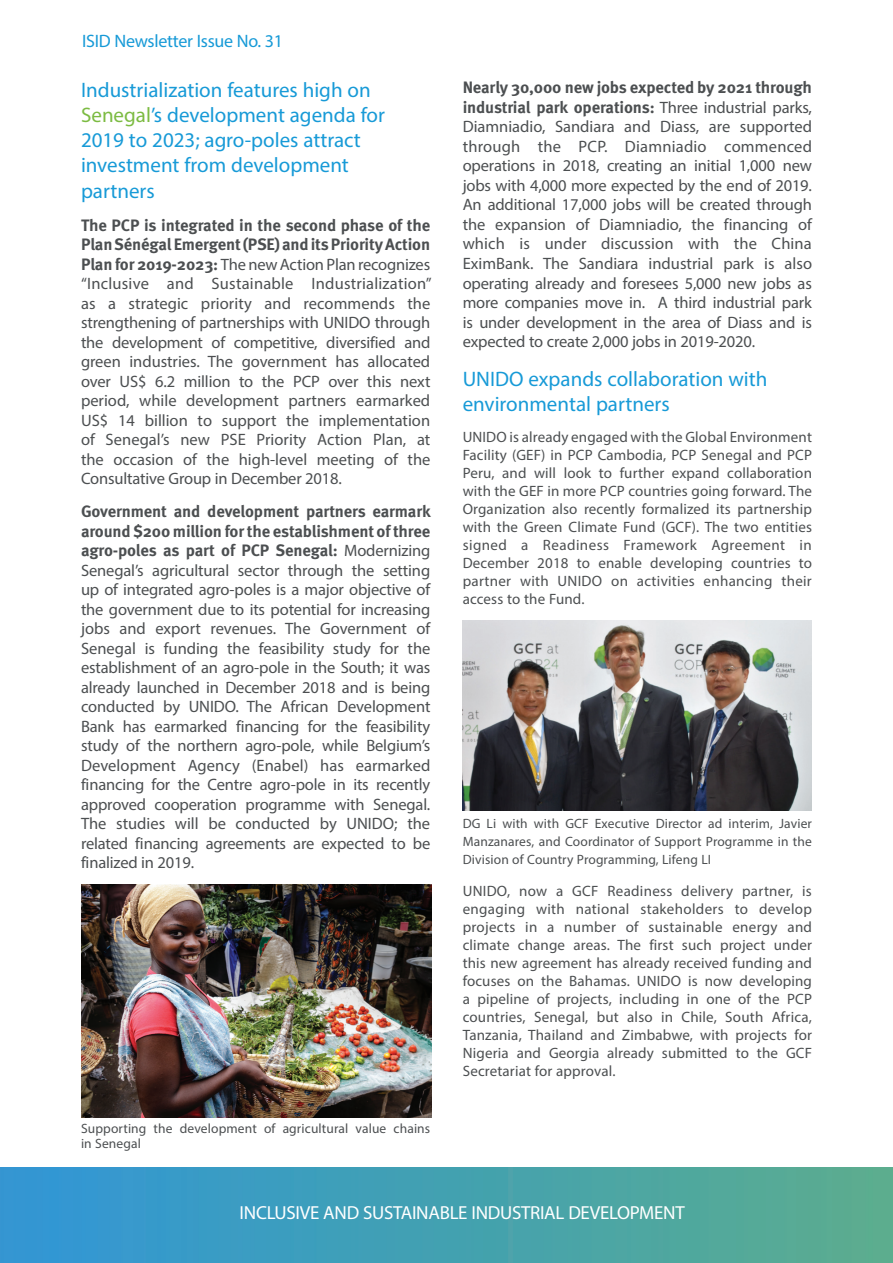
<style>
.page{position:relative;width:893px;height:1263px;background:#fff}
.page>*{position:absolute;margin:0;border:0;box-sizing:border-box;transform-origin:0 0}
.t1{font:21px/25.2px "Myriad Pro";color:#179ad7}
.t2{font:18.9px "Myriad Pro";letter-spacing:-.015em;color:#fff}
.t3{font:18px "Myriad Pro";letter-spacing:-.015em;color:#179ad7}
.t4{font:16.5px/19.5px "Myriad Pro";letter-spacing:-.01em;color:#4c4f51;text-align:justify}
.t5{font:700 16.5px/19.5px "Meta Pro";letter-spacing:-.01em;color:#4c4f51}
.t6{font:15px/18px "Myriad Pro";letter-spacing:.01em;color:#4c4f51;text-align:justify}
.t7{font:13.5px/18px "Myriad Pro";letter-spacing:.01em;color:#4c4f51}
.s1{color:#7cbb42}
.s2{font-family:"Meta Pro";font-weight:700}
.s3{font-family:"Myriad Pro";font-weight:400}
</style>
<div class="page">
<img style="left:0;top:1167px;width:893px;height:96px">
<img style="left:81px;top:884px;width:350px;height:234px">
<img style="left:463px;top:621px;width:349px;height:189px">
<p class="t3" style="left:82px;top:30px;width:203px">ISID Newsletter Issue No. 31</p>
<p class="t1" style="left:81px;top:77px;width:305px">Industrialization features high on<br><span class="s1">Senegal</span>’s development agenda for<br>2019 to 2023; agro-poles attract investment from development partners</p>
<p class="t5" style="left:81px;top:214px;width:351px">The PCP is integrated in the second phase of the<br>Plan Sénégal Emergent (PSE) and its Priority Action</p>
<p class="t4" style="left:81px;top:254px;width:352px"><span class="s2">Plan for 2019-2023:</span> The new Action Plan recognizes “Inclusive and Sustainable Industrialization” as a strategic priority and recommends the strengthening of partnerships with UNIDO through the development of competitive, diversified and green industries. The government has allocated over US$ 6.2 million to the PCP over this next period, while development partners earmarked US$ 14 billion to support the implementation of Senegal’s new PSE Priority Action Plan, at the occasion of the high-level meeting of the Consultative Group in December 2018.</p>
<p class="t5" style="left:81px;top:501px;width:351px;text-align:justify">Government and development partners earmark around $200 million for the establishment of three agro-poles as part of PCP Senegal: <span class="s3">Modernizing</span></p>
<p class="t4" style="left:81px;top:560px;width:351px">Senegal’s agricultural sector through the setting up of integrated agro-poles is a major objective of the government due to its potential for increasing jobs and export revenues. The Government of Senegal is funding the feasibility study for the establishment of an agro-pole in the South; it was already launched in December 2018 and is being conducted by UNIDO. The African Development Bank has earmarked financing for the feasibility study of the northern agro-pole, while Belgium’s Development Agency (Enabel) has earmarked financing for the Centre agro-pole in its recently approved cooperation programme with Senegal.<br>The studies will be conducted by UNIDO; the related financing agreements are expected to be finalized in 2019.</p>
<p class="t7" style="left:81px;top:1120px;width:351px;line-height:15px">Supporting the development of agricultural value chains in Senegal</p>
<p class="t5" style="left:463px;top:77px;width:351px">Nearly 30,000 new jobs expected by 2021 through industrial park operations: <span class="s3">Three industrial parks,</span></p>
<p class="t4" style="left:463px;top:117px;width:351px">Diamniadio, Sandiara and Diass, are supported through the PCP. Diamniadio commenced operations in 2018, creating an initial 1,000 new jobs with 4,000 more expected by the end of 2019.<br>An additional 17,000 jobs will be created through the expansion of Diamniadio, the financing of which is under discussion with the China EximBank. The Sandiara industrial park is also operating already and foresees 5,000 new jobs as more companies move in. A third industrial park is under development in the area of Diass and is expected to create 2,000 jobs in 2019-2020.</p>
<p class="t1" style="left:463px;top:366px;width:306px">UNIDO expands collaboration with environmental partners</p>
<p class="t6" style="left:463px;top:428px;width:351px">UNIDO is already engaged with the Global Environment Facility (GEF) in PCP Cambodia, PCP Senegal and PCP Peru, and will look to further expand collaboration with the GEF in more PCP countries going forward. The Organization also recently formalized its partnership with the Green Climate Fund (GCF). The two entities signed a Readiness Framework Agreement in December 2018 to enable developing countries to partner with UNIDO on activities enhancing their access to the Fund.</p>
<p class="t7" style="left:463px;top:814px;width:351px;text-align:justify">DG Li with with GCF Executive Director ad interim, Javier Manzanares, and Coordinator of Support Programme in the Division of Country Programming, Lifeng LI</p>
<p class="t6" style="left:463px;top:881px;width:351px">UNIDO, now a GCF Readiness delivery partner, is engaging with national stakeholders to develop projects in a number of sustainable energy and climate change areas. The first such project under this new agreement has already received funding and focuses on the Bahamas. UNIDO is now developing a pipeline of projects, including in one of the PCP countries, Senegal, but also in Chile, South Africa, Tanzania, Thailand and Zimbabwe, with projects for Nigeria and Georgia already submitted to the GCF Secretariat for approval.</p>
<p class="t2" style="left:240px;top:1201px;width:447px">INCLUSIVE AND SUSTAINABLE INDUSTRIAL DEVELOPMENT</p>
</div>
